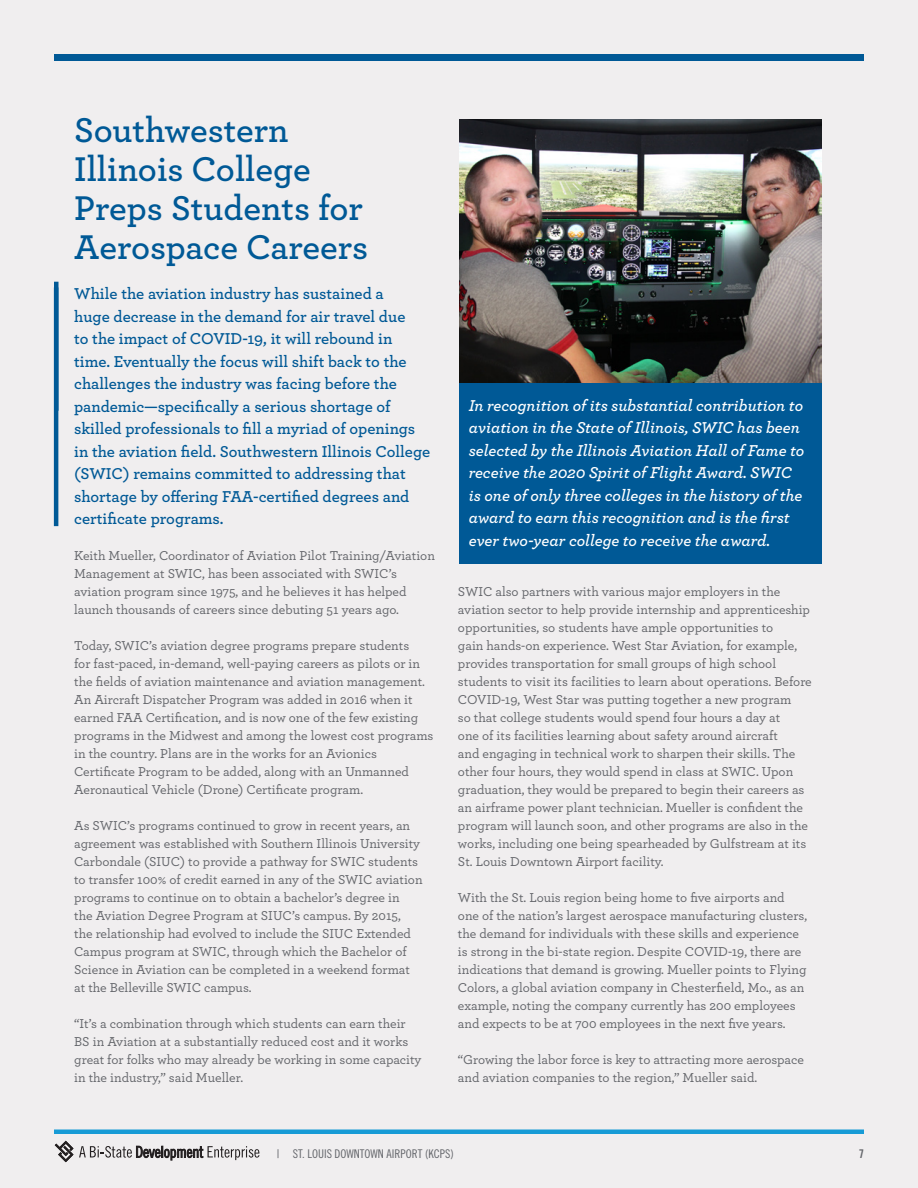
<style>
.page{position:relative;width:918px;height:1188px;background:#f0eeef}
.page>*{position:absolute;margin:0;border:0;box-sizing:border-box;transform-origin:0 0}
.t1{font:600 36px/39px "Archer Pro";color:#005996}
.t2{font:600 16.5px/22.5px "Archer Pro";color:#005996}
.t3{font:italic 600 16.5px/22.5px "Archer Pro";color:#fff}
.t4{font:500 13.5px/18px "Archer Pro";color:#63656a}
.t5{font:12px "Trade Gothic LT Std Cn 18";color:#63656a}
.t6{font:12px "Trade Gothic LT Std Bd Cn 20";color:#63656a}
</style>
<div class="page">
<hr style="left:54px;top:287px;width:4px;height:239px;background:#005996">
<div style="left:459px;top:383px;width:363px;height:180px;background:#005996"></div>
<hr style="left:54px;top:282px;width:4px;height:129px;background:#005996">
<img style="left:459px;top:120px;width:363px;height:263px">
<div style="left:54px;top:54px;width:810px;height:6px;background:#005996"></div>
<div style="left:54px;top:1129px;width:810px;height:5px;background:#179bd6"></div>
<svg style="left:55px;top:1141px;width:204px;height:21px"></svg>
<p class="t1" style="left:74px;top:108px;width:296px">Southwestern<br>Illinois College<br>Preps Students for<br>Aerospace Careers</p>
<p class="t2" style="left:74px;top:281px;width:358px">While the aviation industry has sustained a<br>huge decrease in the demand for air travel due<br>to the impact of COVID-19, it will rebound in time. Eventually the focus will shift back to the challenges the industry was facing before the pandemic—specifically a serious shortage of skilled professionals to fill a myriad of openings in the aviation field. Southwestern Illinois College (SWIC) remains committed to addressing that shortage by offering FAA-certified degrees and certificate programs.</p>
<p class="t4" style="left:74px;top:546px;width:362px">Keith Mueller, Coordinator of Aviation Pilot Training/Aviation Management at SWIC, has been associated with SWIC’s aviation program since 1975, and he believes it has helped launch thousands of careers since debuting 51 years ago.</p>
<p class="t4" style="left:74px;top:636px;width:361px">Today, SWIC’s aviation degree programs prepare students<br>for fast-paced, in-demand, well-paying careers as pilots or in the fields of aviation maintenance and aviation management.<br>An Aircraft Dispatcher Program was added in 2016 when it earned FAA Certification, and is now one of the few existing programs in the Midwest and among the lowest cost programs in the country. Plans are in the works for an Avionics Certificate Program to be added, along with an Unmanned Aeronautical Vehicle (Drone) Certificate program.</p>
<p class="t4" style="left:74px;top:816px;width:350px">As SWIC’s programs continued to grow in recent years, an agreement was established with Southern Illinois University Carbondale (SIUC) to provide a pathway for SWIC students to transfer 100% of credit earned in any of the SWIC aviation programs to continue on to obtain a bachelor’s degree in<br>the Aviation Degree Program at SIUC’s campus. By 2015, the relationship had evolved to include the SIUC Extended Campus program at SWIC, through which the Bachelor of Science in Aviation can be completed in a weekend format at the Belleville SWIC campus.</p>
<p class="t4" style="left:74px;top:1014px;width:349px">“It’s a combination through which students can earn their BS in Aviation at a substantially reduced cost and it works great for folks who may already be working in some capacity in the industry,” said Mueller.</p>
<p class="t3" style="left:469px;top:393px;width:337px">In recognition of its substantial contribution to aviation in the State of Illinois, SWIC has been selected by the Illinois Aviation Hall of Fame to receive the 2020 Spirit of Flight Award. SWIC is one of only three colleges in the history of the award to earn this recognition and is the first ever two-year college to receive the award.</p>
<p class="t4" style="left:458px;top:582px;width:355px">SWIC also partners with various major employers in the aviation sector to help provide internship and apprenticeship opportunities, so students have ample opportunities to<br>gain hands-on experience. West Star Aviation, for example, provides transportation for small groups of high school students to visit its facilities to learn about operations. Before COVID-19, West Star was putting together a new program<br>so that college students would spend four hours a day at<br>one of its facilities learning about safety around aircraft<br>and engaging in technical work to sharpen their skills. The other four hours, they would spend in class at SWIC. Upon graduation, they would be prepared to begin their careers as an airframe power plant technician. Mueller is confident the program will launch soon, and other programs are also in the works, including one being spearheaded by Gulfstream at its St. Louis Downtown Airport facility.</p>
<p class="t4" style="left:458px;top:888px;width:351px">With the St. Louis region being home to five airports and one of the nation’s largest aerospace manufacturing clusters, the demand for individuals with these skills and experience is strong in the bi-state region. Despite COVID-19, there are indications that demand is growing. Mueller points to Flying Colors, a global aviation company in Chesterfield, Mo., as an example, noting the company currently has 200 employees and expects to be at 700 employees in the next five years.</p>
<p class="t4" style="left:458px;top:1050px;width:347px">“Growing the labor force is key to attracting more aerospace and aviation companies to the region,” Mueller said.</p>
<p class="t5" style="left:277px;top:1146px;width:178px">| ST. LOUIS DOWNTOWN AIRPORT (KCPS)</p>
<p class="t6" style="left:859px;top:1146px;width:7px">7</p>
</div>
